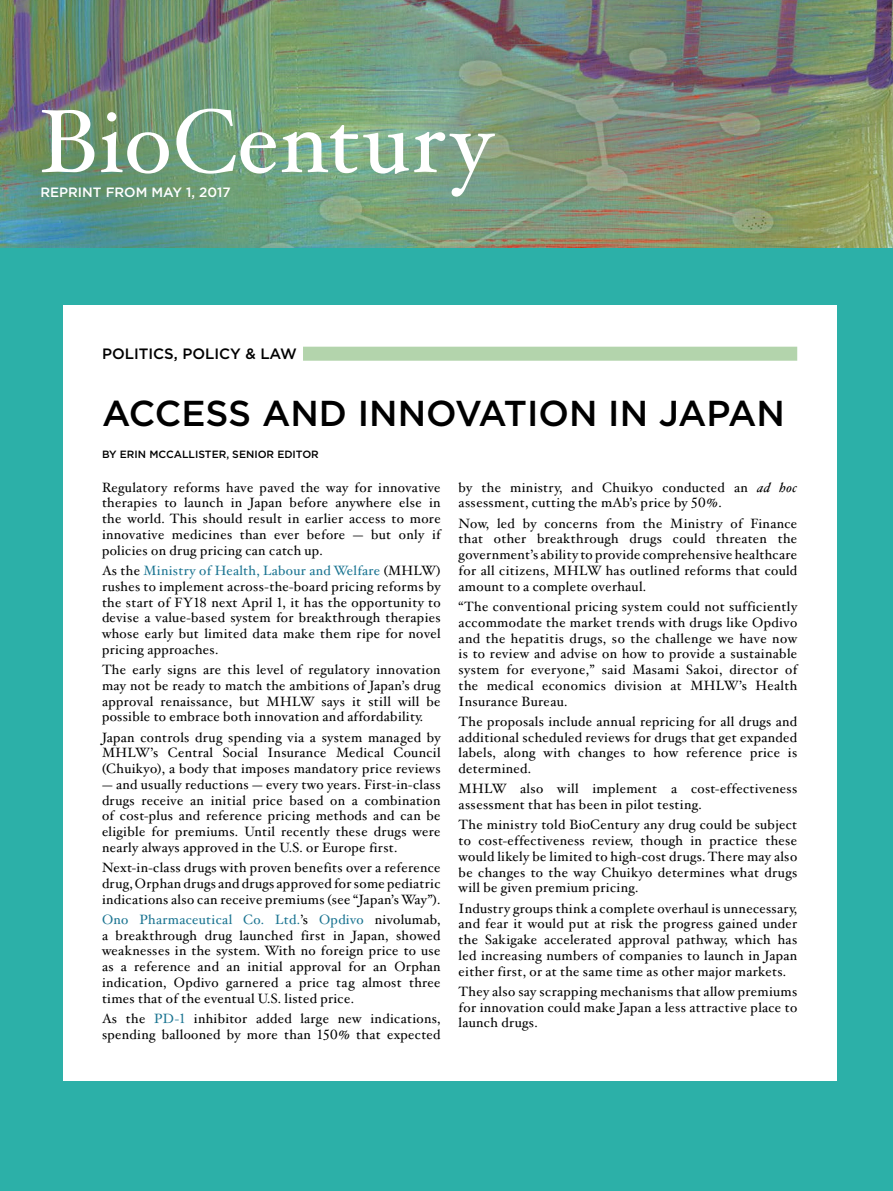
<style>
.page{position:relative;width:893px;height:1191px;background:#fff}
.page>*{position:absolute;margin:0;border:0;box-sizing:border-box;transform-origin:0 0}
.title_banner{font:500 36px "Gotham";color:#000}
.Pol-Pol-Law_KICK{font:500 15px "Gotham";color:#000}
.body_text{font:13.5px/15.8px "Hoefler Txt";letter-spacing:.025em;color:#000;text-align:justify}
.date-BC-COVER{font:500 13.5px "Gotham";color:#fff}
.byline{font:500 10.5px "Gotham";color:#000}
.s1{color:#1a7491}
.s2{font-style:italic}
</style>
<div class="page">
<div style="left:0;top:248px;width:893px;height:943px;background:#2cb0a8"></div>
<img style="left:0;top:0;width:893px;height:248px">
<svg style="left:42px;top:110px;width:52px;height:62px"></svg>
<svg style="left:101px;top:112px;width:68px;height:62px"></svg>
<svg style="left:176px;top:109px;width:100px;height:65px"></svg>
<svg style="left:282px;top:125px;width:213px;height:72px"></svg>
<div style="left:63px;top:305px;width:773px;height:775px;background:#fff"></div>
<div style="left:303px;top:347px;width:494px;height:14px;background:#b3d4ac"></div>
<p class="date-BC-COVER" style="left:40px;top:183px;width:192px">REPRINT FROM MAY 1, 2017</p>
<p class="Pol-Pol-Law_KICK" style="left:102px;top:344px;width:196px">POLITICS, POLICY &amp; LAW</p>
<p class="title_banner" style="left:102px;top:390px;width:684px">ACCESS AND INNOVATION IN JAPAN</p>
<p class="byline" style="left:102px;top:447px;width:218px">BY ERIN MCCALLISTER, SENIOR EDITOR</p>
<p class="body_text" style="left:102px;top:479px;width:340px">Regulatory reforms have paved the way for innovative therapies to launch in Japan before anywhere else in the world. This should result in earlier access to more innovative medicines than ever before — but only if policies on drug pricing can catch up.</p>
<p class="body_text" style="left:102px;top:562px;width:340px">As the <span class="s1">Ministry of Health, Labour and Welfare</span> (MHLW) rushes to implement across-the-board pricing reforms by the start of FY18 next April 1, it has the opportunity to devise a value-based system for breakthrough therapies whose early but limited data make them ripe for novel pricing approaches.</p>
<p class="body_text" style="left:102px;top:661px;width:340px">The early signs are this level of regulatory innovation may not be ready to match the ambitions of Japan’s drug approval renaissance, but MHLW says it still will be possible to embrace both innovation and affordability.</p>
<p class="body_text" style="left:102px;top:728px;width:340px">Japan controls drug spending via a system managed by MHLW’s Central Social Insurance Medical Council (Chuikyo), a body that imposes mandatory price reviews</p>
<p class="body_text" style="left:102px;top:776px;width:340px">— and usually reductions — every two years. First-in-class drugs receive an initial price based on a combination of cost-plus and reference pricing methods and can be eligible for premiums. Until recently these drugs were nearly always approved in the U.S. or Europe first.</p>
<p class="body_text" style="left:102px;top:859px;width:340px">Next-in-class drugs with proven benefits over a reference drug, Orphan drugs and drugs approved for some pediatric indications also can receive premiums (see “Japan’s Way”).</p>
<p class="body_text" style="left:102px;top:911px;width:340px"><span class="s1">Ono Pharmaceutical Co. Ltd.</span>’s <span class="s1">Opdivo</span> nivolumab, a breakthrough drug launched first in Japan, showed weaknesses in the system. With no foreign price to use as a reference and an initial approval for an Orphan indication, Opdivo garnered a price tag almost three times that of the eventual U.S. listed price.</p>
<p class="body_text" style="left:102px;top:1010px;width:340px">As the <span class="s1">PD-1</span> inhibitor added large new indications, spending ballooned by more than 150% that expected</p>
<p class="body_text" style="left:459px;top:479px;width:340px">by the ministry, and Chuikyo conducted an <span class="s2">ad hoc </span>assessment, cutting the mAb’s price by 50%.</p>
<p class="body_text" style="left:459px;top:515px;width:340px">Now, led by concerns from the Ministry of Finance that other breakthrough drugs could threaten the government’s ability to provide comprehensive healthcare for all citizens, MHLW has outlined reforms that could amount to a complete overhaul.</p>
<p class="body_text" style="left:459px;top:598px;width:340px">“The conventional pricing system could not sufficiently accommodate the market trends with drugs like Opdivo and the hepatitis drugs, so the challenge we have now is to review and advise on how to provide a sustainable system for everyone,” said Masami Sakoi, director of the medical economics division at MHLW’s Health Insurance Bureau.</p>
<p class="body_text" style="left:459px;top:713px;width:340px">The proposals include annual repricing for all drugs and additional scheduled reviews for drugs that get expanded labels, along with changes to how reference price is determined.</p>
<p class="body_text" style="left:459px;top:780px;width:340px">MHLW also will implement a cost-effectiveness assessment that has been in pilot testing.</p>
<p class="body_text" style="left:459px;top:816px;width:340px">The ministry told BioCentury any drug could be subject to cost-effectiveness review, though in practice these would likely be limited to high-cost drugs. There may also be changes to the way Chuikyo determines what drugs will be given premium pricing.</p>
<p class="body_text" style="left:459px;top:899px;width:340px">Industry groups think a complete overhaul is unnecessary, and fear it would put at risk the progress gained under the Sakigake accelerated approval pathway, which has led increasing numbers of companies to launch in Japan either first, or at the same time as other major markets.</p>
<p class="body_text" style="left:459px;top:983px;width:340px">They also say scrapping mechanisms that allow premiums for innovation could make Japan a less attractive place to launch drugs.</p>
</div>
